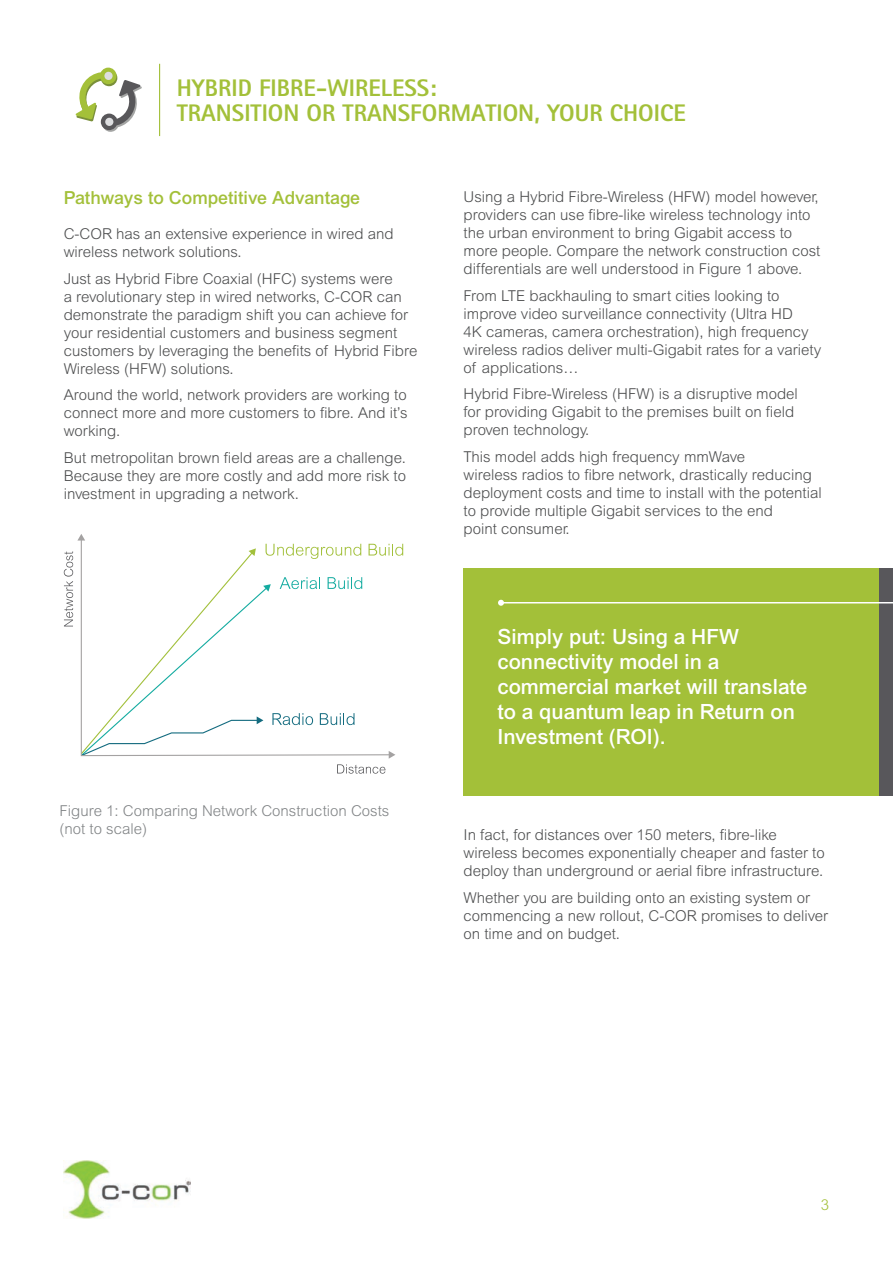
<style>
.page{position:relative;width:893px;height:1263px;background:#fff}
.page>*{position:absolute;margin:0;border:0;box-sizing:border-box;transform-origin:0 0}
.t1{font:800 24px/25.5px "Rotis Sans Serif Std";color:#a3c039}
.t2{font:500 21px/25.2px "Arial MT Std";color:#fff}
.t3{font:500 18px "Arial MT Std";color:#a3c039}
.t4{font:300 15px/18px "Arial MT Std";color:#4c4d4e}
.t5{font:300 15px/18px "Arial MT Std";color:#808385}
.t6{font:300 15px "Arial MT Std";color:#a3c039}
</style>
<div class="page">
<img style="left:64px;top:1161px;width:127px;height:57px">
<hr style="left:159px;top:64px;width:1px;height:72px;background:#a3c039">
<div style="left:463px;top:568px;width:430px;height:227px;background:#a3c039"></div>
<div style="left:879px;top:568px;width:14px;height:227px;background:#58575b"></div>
<hr style="left:501px;top:602px;width:392px;height:1px;background:#fff">
<svg style="left:498px;top:600px;width:6px;height:6px"></svg>
<svg style="left:77px;top:534px;width:318px;height:225px"></svg>
<svg style="left:64px;top:551px;width:9px;height:75px"></svg>
<svg style="left:337px;top:764px;width:48px;height:10px"></svg>
<svg style="left:369px;top:544px;width:34px;height:12px"></svg>
<svg style="left:81px;top:544px;width:281px;height:212px"></svg>
<svg style="left:76px;top:70px;width:66px;height:62px"></svg>
<div style="left:100px;top:67px;width:17px;height:17px;background:#a4c039;border-radius:50%"></div>
<div style="left:104px;top:72px;width:9px;height:8px;background:#dddee0;border-radius:50%"></div>
<div style="left:101px;top:113px;width:17px;height:17px;background:#58575a;border-radius:50%"></div>
<div style="left:105px;top:118px;width:9px;height:8px;background:#dddee0;border-radius:50%"></div>
<h1 class="t1" style="left:177px;top:74px;width:510px">HYBRID FIBRE-WIRELESS:<br>TRANSITION OR TRANSFORMATION, YOUR CHOICE</h1>
<p class="t3" style="left:64px;top:188px;width:298px">Pathways to Competitive Advantage</p>
<p class="t4" style="left:64px;top:225px;width:331px">C-COR has an extensive experience in wired and wireless network solutions.</p>
<p class="t4" style="left:64px;top:270px;width:355px">Just as Hybrid Fibre Coaxial (HFC) systems were<br>a revolutionary step in wired networks, C-COR can demonstrate the paradigm shift you can achieve for your residential customers and business segment customers by leveraging the benefits of Hybrid Fibre Wireless (HFW) solutions.</p>
<p class="t4" style="left:64px;top:386px;width:345px;text-align:justify">Around the world, network providers are working to connect more and more customers to fibre. And it’s working.</p>
<p class="t4" style="left:64px;top:449px;width:344px;text-align:justify">But metropolitan brown field areas are a challenge.<br>Because they are more costly and add more risk to investment in upgrading a network.</p>
<p class="t5" style="left:60px;top:801px;width:331px">Figure 1: Comparing Network Construction Costs (not to scale)</p>
<p class="t4" style="left:463px;top:188px;width:358px">Using a Hybrid Fibre-Wireless (HFW) model however, providers can use fibre-like wireless technology into the urban environment to bring Gigabit access to more people. Compare the network construction cost differentials are well understood in Figure 1 above.</p>
<p class="t4" style="left:463px;top:286px;width:359px">From LTE backhauling to smart cities looking to improve video surveillance connectivity (Ultra HD<br>4K cameras, camera orchestration), high frequency wireless radios deliver multi-Gigabit rates for a variety of applications…</p>
<p class="t4" style="left:463px;top:385px;width:336px">Hybrid Fibre-Wireless (HFW) is a disruptive model for providing Gigabit to the premises built on field proven technology.</p>
<p class="t4" style="left:463px;top:447px;width:360px">This model adds high frequency mmWave<br>wireless radios to fibre network, drastically reducing deployment costs and time to install with the potential to provide multiple Gigabit services to the end<br>point consumer.</p>
<h2 class="t2" style="left:497px;top:623px;width:312px">Simply put: Using a HFW connectivity model in a commercial market will translate to a quantum leap in Return on<br>Investment (ROI).</h2>
<p class="t4" style="left:463px;top:826px;width:363px">In fact, for distances over 150 meters, fibre-like wireless becomes exponentially cheaper and faster to deploy than underground or aerial fibre infrastructure.</p>
<p class="t4" style="left:463px;top:888px;width:366px">Whether you are building onto an existing system or commencing a new rollout, C-COR promises to deliver on time and on budget.</p>
<p class="t6" style="left:821px;top:1196px;width:10px">3</p>
</div>
